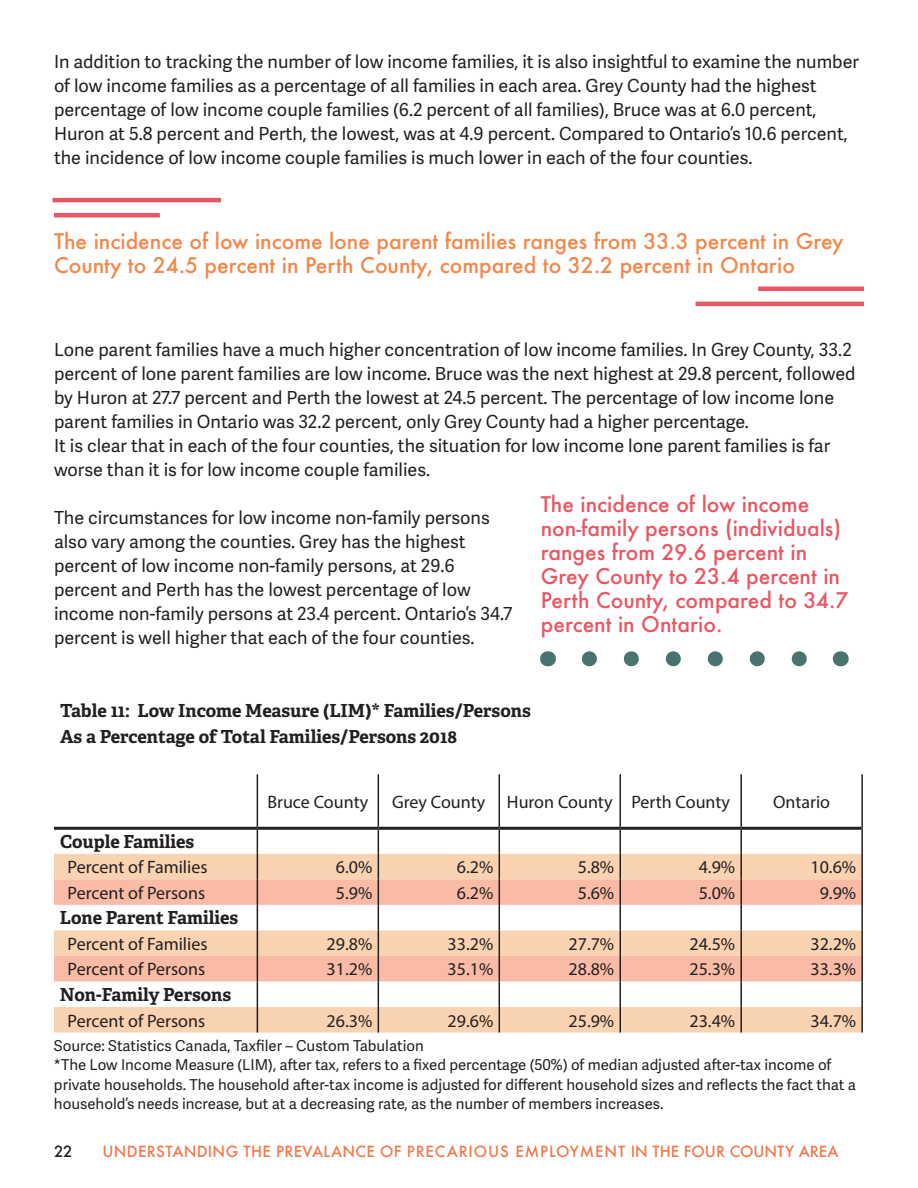
<style>
.page{position:relative;width:918px;height:1188px;background:#fff}
.page>*{position:absolute;margin:0;border:0;box-sizing:border-box;transform-origin:0 0}
.t1{font:500 21px/24px "Futura";color:#e85763}
.t2{font:500 21px/24px "Futura";color:#f2884b}
.t3{font:18px/24px "Adelle Sans";color:#231f20}
.t4{font:18px "Myriad Pro";color:#231f20}
.t5{font:700 18px "Adelle";color:#231f20}
.t6{font:15px/19.5px "Adelle Sans";color:#231f20}
.t7{font:500 15px "Futura";letter-spacing:.02em;color:#f2784b}
.t8{font:500 15px "Futura";color:#231f20}
</style>
<div class="page">
<svg style="left:54px;top:854px;width:807px;height:179px;fill:#f9d2b1"></svg>
<svg style="left:54px;top:879px;width:807px;height:102px"></svg>
<hr style="left:257px;top:774px;width:1px;height:53px;background:#231f20">
<hr style="left:378px;top:774px;width:1px;height:53px;background:#231f20">
<hr style="left:499px;top:774px;width:1px;height:53px;background:#231f20">
<hr style="left:620px;top:774px;width:1px;height:53px;background:#231f20">
<hr style="left:740px;top:774px;width:2px;height:53px;background:#231f20">
<hr style="left:861px;top:774px;width:2px;height:54px;background:#231f20">
<hr style="left:740px;top:830px;width:2px;height:24px;background:#231f20">
<hr style="left:861px;top:828px;width:2px;height:26px;background:#231f20">
<hr style="left:740px;top:854px;width:2px;height:25px;background:#231f20">
<hr style="left:861px;top:854px;width:2px;height:25px;background:#231f20">
<hr style="left:740px;top:879px;width:2px;height:26px;background:#231f20">
<hr style="left:861px;top:879px;width:2px;height:26px;background:#231f20">
<hr style="left:740px;top:905px;width:2px;height:25px;background:#231f20">
<hr style="left:861px;top:905px;width:2px;height:25px;background:#231f20">
<hr style="left:740px;top:930px;width:2px;height:26px;background:#231f20">
<hr style="left:861px;top:930px;width:2px;height:26px;background:#231f20">
<hr style="left:740px;top:956px;width:2px;height:25px;background:#231f20">
<hr style="left:861px;top:956px;width:2px;height:25px;background:#231f20">
<hr style="left:740px;top:981px;width:2px;height:26px;background:#231f20">
<hr style="left:861px;top:981px;width:2px;height:26px;background:#231f20">
<svg style="left:257px;top:830px;width:1px;height:203px"></svg>
<svg style="left:378px;top:830px;width:1px;height:203px"></svg>
<svg style="left:499px;top:830px;width:1px;height:203px"></svg>
<svg style="left:620px;top:830px;width:1px;height:203px"></svg>
<hr style="left:740px;top:1007px;width:2px;height:26px;background:#231f20">
<hr style="left:861px;top:1007px;width:2px;height:26px;background:#231f20">
<hr style="left:54px;top:827px;width:203px;height:3px;background:#231f20">
<hr style="left:257px;top:827px;width:121px;height:3px;background:#231f20">
<hr style="left:378px;top:827px;width:121px;height:3px;background:#231f20">
<hr style="left:499px;top:827px;width:121px;height:3px;background:#231f20">
<hr style="left:620px;top:827px;width:121px;height:3px;background:#231f20">
<hr style="left:741px;top:827px;width:120px;height:3px;background:#231f20">
<hr style="left:52px;top:198px;width:169px;height:4px;background:#e85763">
<hr style="left:54px;top:213px;width:106px;height:4px;background:#e85763">
<hr style="left:696px;top:302px;width:168px;height:4px;background:#e85763">
<div style="left:758px;top:286px;width:106px;height:5px;background:#e85763"></div>
<svg style="left:589px;top:651px;width:218px;height:15px"></svg>
<svg style="left:548px;top:651px;width:1px;height:15px"></svg>
<svg style="left:840px;top:651px;width:1px;height:15px"></svg>
<p class="t3" style="left:54px;top:50px;width:807px">In addition to tracking the number of low income families, it is also insightful to examine the number of low income families as a percentage of all families in each area. Grey County had the highest percentage of low income couple families (6.2 percent of all families), Bruce was at 6.0 percent, Huron at 5.8 percent and Perth, the lowest, was at 4.9 percent. Compared to Ontario’s 10.6 percent, the incidence of low income couple families is much lower in each of the four counties.</p>
<p class="t2" style="left:54px;top:229px;width:791px">The incidence of low income lone parent families ranges from 33.3 percent in Grey<br>County to 24.5 percent in Perth County, compared to 32.2 percent in Ontario</p>
<p class="t3" style="left:54px;top:338px;width:803px">Lone parent families have a much higher concentration of low income families. In Grey County, 33.2 percent of lone parent families are low income. Bruce was the next highest at 29.8 percent, followed by Huron at 27.7 percent and Perth the lowest at 24.5 percent. The percentage of low income lone parent families in Ontario was 32.2 percent, only Grey County had a higher percentage.</p>
<p class="t3" style="left:54px;top:434px;width:778px">It is clear that in each of the four counties, the situation for low income lone parent families is far worse than it is for low income couple families.</p>
<p class="t3" style="left:54px;top:506px;width:460px">The circumstances for low income non-family persons also vary among the counties. Grey has the highest percent of low income non-family persons, at 29.6 percent and Perth has the lowest percentage of low income non-family persons at 23.4 percent. Ontario’s 34.7 percent is well higher that each of the four counties.</p>
<p class="t1" style="left:541px;top:492px;width:309px">The incidence of low income non-family persons (individuals) ranges from 29.6 percent in<br>Grey County to 23.4 percent in<br>Perth County, compared to 34.7 percent in Ontario.</p>
<p class="t5" style="left:60px;top:699px;width:472px">Table 11: Low Income Measure (LIM)* Families/Persons</p>
<p class="t5" style="left:60px;top:725px;width:399px">As a Percentage of Total Families/Persons 2018</p>
<p class="t4" style="left:267px;top:791px;width:102px">Bruce County</p>
<p class="t4" style="left:392px;top:791px;width:95px">Grey County</p>
<p class="t4" style="left:507px;top:791px;width:107px">Huron County</p>
<p class="t4" style="left:631px;top:791px;width:100px">Perth County</p>
<p class="t4" style="left:773px;top:791px;width:59px">Ontario</p>
<p class="t5" style="left:60px;top:830px;width:136px">Couple Families</p>
<p class="t4" style="left:68px;top:856px;width:141px">Percent of Families</p>
<p class="t4" style="left:336px;top:856px;width:38px">6.0%</p>
<p class="t4" style="left:457px;top:856px;width:38px">6.2%</p>
<p class="t4" style="left:578px;top:856px;width:38px">5.8%</p>
<p class="t4" style="left:699px;top:856px;width:38px">4.9%</p>
<p class="t4" style="left:810px;top:856px;width:47px">10.6%</p>
<p class="t4" style="left:68px;top:882px;width:139px">Percent of Persons</p>
<p class="t4" style="left:336px;top:882px;width:38px">5.9%</p>
<p class="t4" style="left:457px;top:882px;width:38px">6.2%</p>
<p class="t4" style="left:578px;top:882px;width:38px">5.6%</p>
<p class="t4" style="left:699px;top:882px;width:38px">5.0%</p>
<p class="t4" style="left:820px;top:882px;width:38px">9.9%</p>
<p class="t5" style="left:60px;top:907px;width:180px">Lone Parent Families</p>
<p class="t4" style="left:68px;top:933px;width:141px">Percent of Families</p>
<p class="t4" style="left:327px;top:933px;width:47px">29.8%</p>
<p class="t4" style="left:448px;top:933px;width:47px">33.2%</p>
<p class="t4" style="left:569px;top:933px;width:47px">27.7%</p>
<p class="t4" style="left:690px;top:933px;width:47px">24.5%</p>
<p class="t4" style="left:810px;top:933px;width:47px">32.2%</p>
<p class="t4" style="left:68px;top:958px;width:139px">Percent of Persons</p>
<p class="t4" style="left:327px;top:958px;width:47px">31.2%</p>
<p class="t4" style="left:448px;top:958px;width:47px">35.1%</p>
<p class="t4" style="left:569px;top:958px;width:47px">28.8%</p>
<p class="t4" style="left:690px;top:958px;width:47px">25.3%</p>
<p class="t4" style="left:810px;top:958px;width:47px">33.3%</p>
<p class="t5" style="left:60px;top:983px;width:173px">Non-Family Persons</p>
<p class="t4" style="left:68px;top:1009px;width:139px">Percent of Persons</p>
<p class="t4" style="left:327px;top:1009px;width:47px">26.3%</p>
<p class="t4" style="left:448px;top:1009px;width:47px">29.6%</p>
<p class="t4" style="left:569px;top:1009px;width:47px">25.9%</p>
<p class="t4" style="left:690px;top:1009px;width:47px">23.4%</p>
<p class="t4" style="left:810px;top:1009px;width:47px">34.7%</p>
<p class="t6" style="left:54px;top:1036px;width:371px">Source: Statistics Canada, Taxfiler – Custom Tabulation</p>
<p class="t6" style="left:54px;top:1055px;width:804px">*The Low Income Measure (LIM), after tax, refers to a fixed percentage (50%) of median adjusted after-tax income of private households. The household after-tax income is adjusted for different household sizes and reflects the fact that a household’s needs increase, but at a decreasing rate, as the number of members increases.</p>
<p class="t8" style="left:54px;top:1141px;width:20px">22</p>
<p class="t7" style="left:103px;top:1141px;width:738px">UNDERSTANDING THE PREVALANCE OF PRECARIOUS EMPLOYMENT IN THE FOUR COUNTY AREA</p>
</div>
